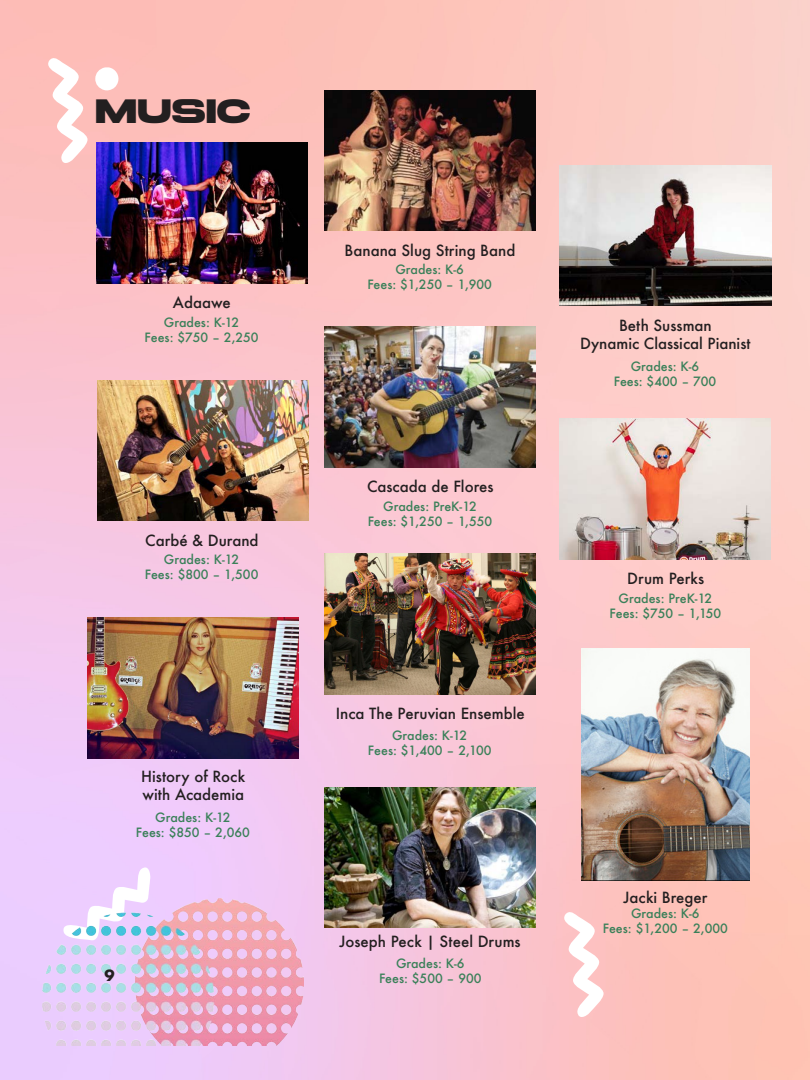
<style>
.page{position:relative;width:810px;height:1080px;background:#fff}
.page>*{position:absolute;margin:0;border:0;box-sizing:border-box;transform-origin:0 0}
.t1{font:700 33.75px "Brachial";color:#231f20}
.t2{font:500 15px "Futura";color:#231f20}
.t3{font:700 15px "Futura";color:#231f20}
.t4{font:500 12.5px "Futura";color:#3a8059}
</style>
<div class="page">
<img style="left:0;top:0;width:810px;height:1080px">
<svg style="left:61px;top:864px;width:90px;height:35px"></svg>
<img style="left:43px;top:899px;width:260px;height:146px">
<img style="left:560px;top:165px;width:211px;height:141px">
<img style="left:88px;top:618px;width:211px;height:140px">
<img style="left:97px;top:143px;width:211px;height:140px">
<img style="left:324px;top:327px;width:212px;height:140px">
<img style="left:324px;top:554px;width:212px;height:140px">
<img style="left:324px;top:90px;width:212px;height:141px">
<img style="left:559px;top:419px;width:212px;height:140px">
<img style="left:324px;top:787px;width:212px;height:141px">
<svg style="left:95px;top:67px;width:25px;height:23px"></svg>
<svg style="left:564px;top:911px;width:40px;height:109px"></svg>
<svg style="left:48px;top:57px;width:40px;height:109px"></svg>
<img style="left:97px;top:380px;width:212px;height:141px">
<img style="left:581px;top:649px;width:168px;height:232px">
<p class="t1" style="left:95px;top:90px;width:157px">MUSIC</p>
<p class="t2" style="left:173px;top:293px;width:59px">Adaawe</p>
<p class="t4" style="left:164px;top:314px;width:77px">Grades: K-12</p>
<p class="t4" style="left:145px;top:329px;width:116px">Fees: $750 – 2,250</p>
<p class="t2" style="left:145px;top:530px;width:115px">Carbé &amp; Durand</p>
<p class="t4" style="left:164px;top:551px;width:77px">Grades: K-12</p>
<p class="t4" style="left:145px;top:566px;width:115px">Fees: $800 – 1,500</p>
<p class="t2" style="left:141px;top:767px;width:105px">History of Rock</p>
<p class="t2" style="left:142px;top:785px;width:103px">with Academia</p>
<p class="t4" style="left:155px;top:809px;width:77px">Grades: K-12</p>
<p class="t4" style="left:136px;top:824px;width:116px">Fees: $850 – 2,060</p>
<p class="t3" style="left:104px;top:964px;width:12px">9</p>
<p class="t2" style="left:345px;top:240px;width:172px">Banana Slug String Band</p>
<p class="t4" style="left:395px;top:261px;width:70px">Grades: K-6</p>
<p class="t4" style="left:367px;top:276px;width:126px">Fees: $1,250 – 1,900</p>
<p class="t2" style="left:367px;top:476px;width:128px">Cascada de Flores</p>
<p class="t4" style="left:383px;top:498px;width:95px">Grades: PreK-12</p>
<p class="t4" style="left:368px;top:513px;width:126px">Fees: $1,250 – 1,550</p>
<p class="t2" style="left:336px;top:703px;width:190px">Inca The Peruvian Ensemble</p>
<p class="t4" style="left:392px;top:726px;width:77px">Grades: K-12</p>
<p class="t4" style="left:368px;top:741px;width:125px">Fees: $1,400 – 2,100</p>
<p class="t2" style="left:339px;top:931px;width:183px">Joseph Peck | Steel Drums</p>
<p class="t4" style="left:396px;top:955px;width:70px">Grades: K-6</p>
<p class="t4" style="left:379px;top:970px;width:104px">Fees: $500 – 900</p>
<p class="t2" style="left:619px;top:316px;width:94px">Beth Sussman</p>
<p class="t2" style="left:580px;top:334px;width:172px">Dynamic Classical Pianist</p>
<p class="t4" style="left:631px;top:358px;width:70px">Grades: K-6</p>
<p class="t4" style="left:614px;top:373px;width:104px">Fees: $400 – 700</p>
<p class="t2" style="left:627px;top:568px;width:78px">Drum Perks</p>
<p class="t4" style="left:619px;top:590px;width:95px">Grades: PreK-12</p>
<p class="t4" style="left:610px;top:605px;width:113px">Fees: $750 – 1,150</p>
<p class="t2" style="left:623px;top:887px;width:86px">Jacki Breger</p>
<p class="t4" style="left:631px;top:904px;width:70px">Grades: K-6</p>
<p class="t4" style="left:603px;top:919px;width:127px">Fees: $1,200 – 2,000</p>
</div>
